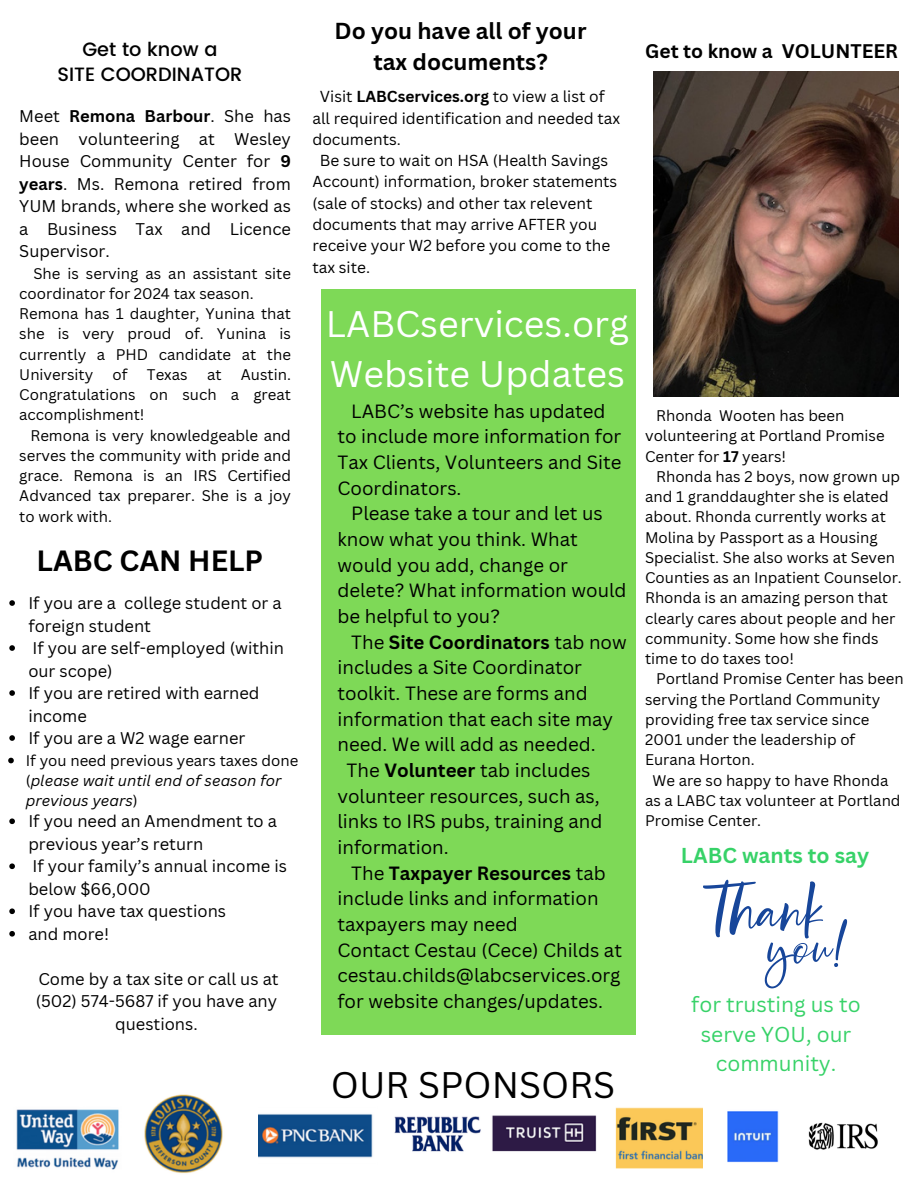
<style>
.page{position:relative;width:918px;height:1188px;background:#fff}
.page>*{position:absolute;margin:0;border:0;box-sizing:border-box;transform-origin:0 0}
.t1{font:36px/49.5px "Canva Sans";color:#fff}
.t2{font:36px "Canva Sans";color:#000}
.t3{font:700 28.5px "Canva Sans";color:#000}
.t4{font:700 22.5px/31.5px "Canva Sans";color:#000;text-align:center}
.t5{font:21px/29.2px "Canva Sans";color:#37d268;text-align:center}
.t6{font:700 21px "Canva Sans";color:#37d268}
.t7{font:500 19.2px "Poppins";color:#000}
.t8{font:700 19.2px "Canva Sans";color:#000}
.t9{font:18.6px/25.7px "Canva Sans";color:#000}
.t10{font:16.5px/22.5px "Canva Sans";color:#000}
.t11{font:15.45px/21.3px "Canva Sans";color:#000}
.t12{font:15px/20.2px "Canva Sans";color:#000}
.t13{font:italic 15px/20.2px "Canva Sans";color:#000}
.s1{font-weight:700}
.s2{font-style:normal}
</style>
<div class="page">
<div style="left:322px;top:289px;width:314px;height:746px;background:#7ed957"></div>
<img style="left:654px;top:72px;width:244px;height:325px">
<img style="left:258px;top:1114px;width:115px;height:44px">
<img style="left:144px;top:1094px;width:79px;height:80px">
<img style="left:16px;top:1109px;width:103px;height:61px">
<img style="left:394px;top:1116px;width:87px;height:36px">
<img style="left:492px;top:1115px;width:105px;height:37px">
<img style="left:615px;top:1107px;width:88px;height:62px">
<img style="left:727px;top:1111px;width:52px;height:52px">
<img style="left:808px;top:1122px;width:70px;height:28px">
<svg style="left:703px;top:880px;width:144px;height:108px"></svg>
<svg style="left:9px;top:600px;width:6px;height:6px"></svg>
<svg style="left:9px;top:645px;width:6px;height:6px"></svg>
<svg style="left:9px;top:690px;width:6px;height:6px"></svg>
<svg style="left:9px;top:735px;width:6px;height:6px"></svg>
<svg style="left:8px;top:758px;width:6px;height:5px"></svg>
<svg style="left:9px;top:818px;width:6px;height:6px"></svg>
<svg style="left:9px;top:863px;width:6px;height:6px"></svg>
<svg style="left:9px;top:908px;width:6px;height:6px"></svg>
<svg style="left:9px;top:931px;width:6px;height:6px"></svg>
<p class="t7" style="left:82px;top:38px;width:137px">Get to know a</p>
<p class="t7" style="left:57px;top:64px;width:186px">SITE COORDINATOR</p>
<p class="t10" style="left:19px;top:105px;width:273px;text-align:justify">Meet <span class="s1">Remona Barbour</span>. She has been volunteering at Wesley House Community Center for <span class="s1">9 years</span>. Ms. Remona retired from YUM brands, where she worked as a Business Tax and Licence Supervisor.</p>
<p class="t12" style="left:19px;top:263px;width:273px;text-indent:14px">She is serving as an assistant site coordinator for 2024 tax season.</p>
<p class="t12" style="left:19px;top:303px;width:273px;text-align:justify">Remona has 1 daughter, Yunina that she is very proud of. Yunina is currently a PHD candidate at the University</p>
<p class="t12" style="left:113px;top:364px;width:17px">of</p>
<p class="t12" style="left:147px;top:364px;width:42px">Texas</p>
<p class="t12" style="left:207px;top:364px;width:16px">at</p>
<p class="t12" style="left:19px;top:364px;width:273px;text-align:justify;text-indent:222px">Austin.<br>Congratulations on such a great accomplishment!</p>
<p class="t12" style="left:19px;top:425px;width:273px;text-align:justify;text-indent:11px">Remona is very knowledgeable and serves the community with pride and grace. Remona is an IRS Certified Advanced tax preparer. She is a joy to work with.</p>
<p class="t3" style="left:37px;top:541px;width:228px">LABC CAN HELP</p>
<p class="t10" style="left:28px;top:592px;width:255px">If you are a college student or a foreign student</p>
<p class="t10" style="left:28px;top:637px;width:257px">If you are self-employed (within our scope)</p>
<p class="t10" style="left:28px;top:682px;width:233px">If you are retired with earned income</p>
<p class="t10" style="left:28px;top:727px;width:219px">If you are a W2 wage earner</p>
<p class="t13" style="left:26px;top:750px;width:274px"><span class="s2">If you need previous years taxes done (</span>please wait until end of season for previous years<span class="s2">)</span></p>
<p class="t10" style="left:28px;top:810px;width:250px">If you need an Amendment to a previous year’s return</p>
<p class="t10" style="left:28px;top:855px;width:260px">If your family’s annual income is below $66,000</p>
<p class="t10" style="left:28px;top:900px;width:199px">If you have tax questions</p>
<p class="t10" style="left:28px;top:922px;width:82px">and more!</p>
<p class="t10" style="left:38px;top:967px;width:242px">Come by a tax site or call us at</p>
<p class="t10" style="left:36px;top:990px;width:243px;text-align:center">(502) 574-5687 if you have any questions.</p>
<p class="t4" style="left:335px;top:14px;width:253px">Do you have all of your tax documents?</p>
<p class="t11" style="left:312px;top:86px;width:309px;text-indent:8px">Visit <span class="s1">LABCservices.org</span> to view a list of all required identification and needed tax documents.</p>
<p class="t11" style="left:312px;top:150px;width:306px;text-indent:8px">Be sure to wait on HSA (Health Savings Account) information, broker statements (sale of stocks) and other tax relevent documents that may arrive AFTER you receive your W2 before you come to the tax site.</p>
<p class="t1" style="left:326px;top:298px;width:305px">LABCservices.org<br>Website Updates</p>
<p class="t9" style="left:337px;top:398px;width:286px;text-indent:14px">LABC’s website has updated to include more information for<br>Tax Clients, Volunteers and Site<br>Coordinators.</p>
<p class="t9" style="left:337px;top:500px;width:291px;text-indent:14px">Please take a tour and let us know what you think. What would you add, change or delete? What information would be helpful to you?</p>
<p class="t9" style="left:337px;top:629px;width:291px;text-indent:14px">The <span class="s1">Site Coordinators</span> tab now includes a Site Coordinator toolkit. These are forms and information that each site may need. We will add as needed.</p>
<p class="t9" style="left:337px;top:757px;width:266px;text-indent:9px">The <span class="s1">Volunteer</span> tab includes volunteer resources, such as, links to IRS pubs, training and information.</p>
<p class="t9" style="left:337px;top:860px;width:270px;text-indent:14px">The <span class="s1">Taxpayer Resources</span> tab include links and information taxpayers may need</p>
<p class="t9" style="left:337px;top:937px;width:286px;text-align:justify">Contact Cestau (Cece) Childs at cestau.childs@labcservices.org for website changes/updates.</p>
<p class="t2" style="left:331px;top:1059px;width:286px">OUR SPONSORS</p>
<p class="t8" style="left:645px;top:37px;width:254px">Get to know a VOLUNTEER</p>
<p class="t12" style="left:645px;top:405px;width:241px;text-indent:11px">Rhonda Wooten has been volunteering at Portland Promise<br>Center for <span class="s1">17</span> years!</p>
<p class="t12" style="left:645px;top:466px;width:258px;text-indent:11px">Rhonda has 2 boys, now grown up and 1 granddaughter she is elated about. Rhonda currently works at<br>Molina by Passport as a Housing<br>Specialist. She also works at Seven<br>Counties as an Inpatient Counselor.<br>Rhonda is an amazing person that clearly cares about people and her community. Some how she finds time to do taxes too!</p>
<p class="t12" style="left:645px;top:668px;width:260px;text-indent:11px">Portland Promise Center has been serving the Portland Community providing free tax service since<br>2001 under the leadership of<br>Eurana Horton.</p>
<p class="t12" style="left:645px;top:770px;width:257px;text-indent:7px">We are so happy to have Rhonda as a LABC tax volunteer at Portland<br>Promise Center.</p>
<p class="t6" style="left:681px;top:841px;width:190px">LABC wants to say</p>
<p class="t5" style="left:691px;top:990px;width:171px">for trusting us to serve YOU, our community.</p>
</div>
